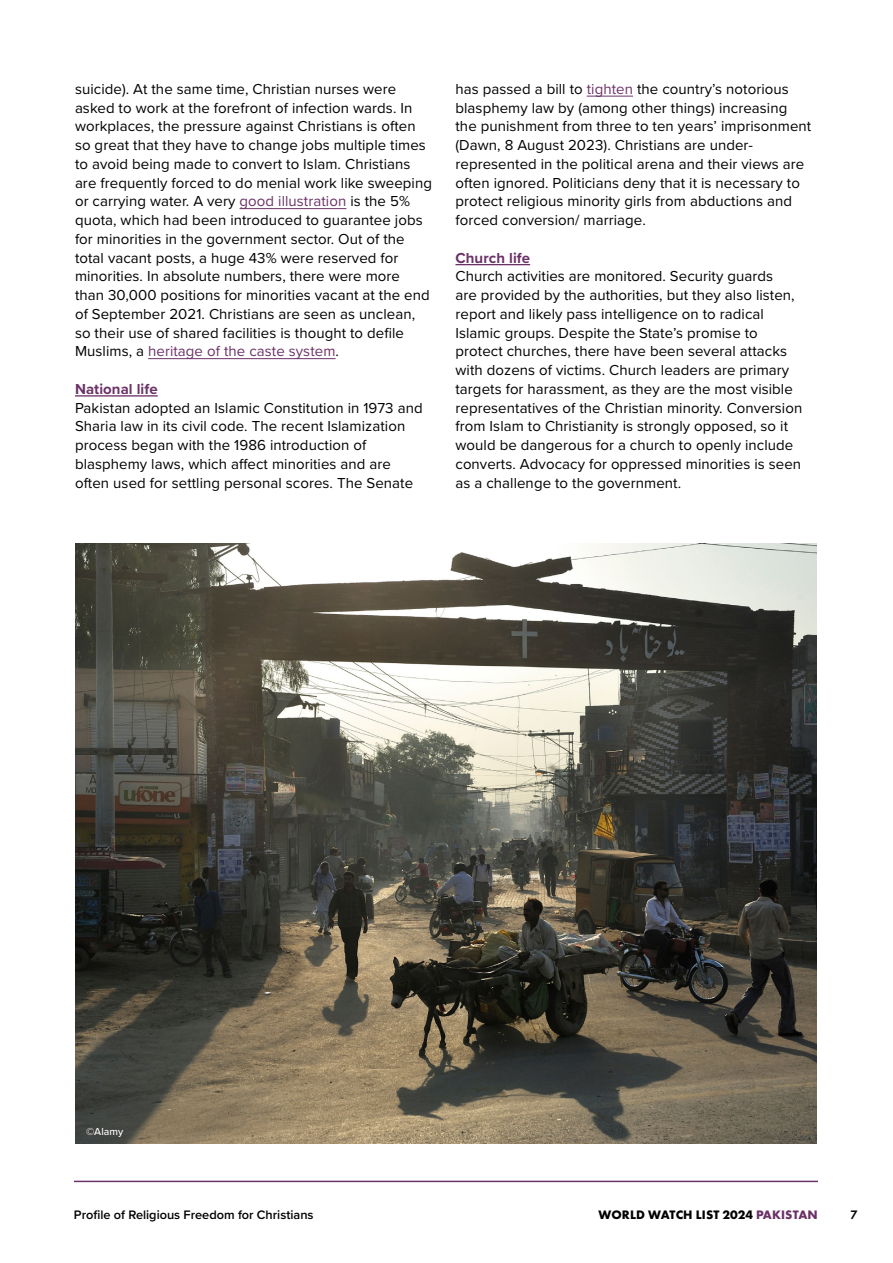
<style>
.page{position:relative;width:893px;height:1263px;background:#fff}
.page>*{position:absolute;margin:0;border:0;box-sizing:border-box;transform-origin:0 0}
.t1{font:15px/18.8px "Proxima Nova";letter-spacing:.005em;color:#000}
.t2{font:700 15px "Proxima Nova";letter-spacing:.005em;color:#6b3267}
.t3{font:600 12.75px "Proxima Nova";color:#000}
.t4{font:700 12.75px "Futura PT";letter-spacing:.01em;color:#000}
.t5{font:600 12.75px "Futura PT";color:#000}
.t6{font:500 10.5px "Proxima Nova";letter-spacing:.005em;color:#fff}
.s1{color:#6b3267}
</style>
<div class="page">
<hr style="left:74px;top:1181px;width:744px;height:1px;background:#6b3267">
<hr style="left:240px;top:208px;width:106px;height:1px;background:#6b3267">
<hr style="left:148px;top:358px;width:188px;height:1px;background:#6b3267">
<hr style="left:75px;top:395px;width:83px;height:2px;background:#6b3267">
<hr style="left:587px;top:96px;width:46px;height:1px;background:#6b3267">
<hr style="left:455px;top:264px;width:75px;height:1px;background:#6b3267">
<img style="left:75px;top:544px;width:742px;height:600px">
<p class="t1" style="left:75px;top:79px;width:359px">suicide). At the same time, Christian nurses were asked to work at the forefront of infection wards. In workplaces, the pressure against Christians is often so great that they have to change jobs multiple times to avoid being made to convert to Islam. Christians are frequently forced to do menial work like sweeping or carrying water. A very <span class="s1">good illustration</span> is the 5% quota, which had been introduced to guarantee jobs for minorities in the government sector. Out of the total vacant posts, a huge 43% were reserved for minorities. In absolute numbers, there were more than 30,000 positions for minorities vacant at the end of September 2021. Christians are seen as unclean, so their use of shared facilities is thought to defile Muslims, a <span class="s1">heritage of the caste system</span>.</p>
<p class="t2" style="left:75px;top:378px;width:84px">National life</p>
<p class="t1" style="left:75px;top:397px;width:349px">Pakistan adopted an Islamic Constitution in 1973 and Sharia law in its civil code. The recent Islamization process began with the 1986 introduction of blasphemy laws, which affect minorities and are often used for settling personal scores. The Senate</p>
<p class="t1" style="left:455px;top:79px;width:357px">has passed a bill to <span class="s1">tighten</span> the country’s notorious blasphemy law by (among other things) increasing the punishment from three to ten years’ imprisonment (Dawn, 8 August 2023). Christians are under&shy;represented in the political arena and their views are often ignored. Politicians deny that it is necessary to protect religious minority girls from abductions and forced conversion/ marriage.</p>
<p class="t2" style="left:455px;top:246px;width:76px">Church life</p>
<p class="t1" style="left:455px;top:266px;width:348px">Church activities are monitored. Security guards<br>are provided by the authorities, but they also listen, report and likely pass intelligence on to radical Islamic groups. Despite the State’s promise to protect churches, there have been several attacks with dozens of victims. Church leaders are primary targets for harassment, as they are the most visible representatives of the Christian minority. Conversion from Islam to Christianity is strongly opposed, so it would be dangerous for a church to openly include converts. Advocacy for oppressed minorities is seen as a challenge to the government.</p>
<p class="t6" style="left:86px;top:1123px;width:39px">©Alamy</p>
<p class="t3" style="left:74px;top:1205px;width:241px">Profile of Religious Freedom for Christians</p>
<p class="t4" style="left:598px;top:1206px;width:221px">WORLD WATCH LIST 2024 <span class="s1">PAKISTAN</span></p>
<p class="t5" style="left:850px;top:1207px;width:9px">7</p>
</div>
